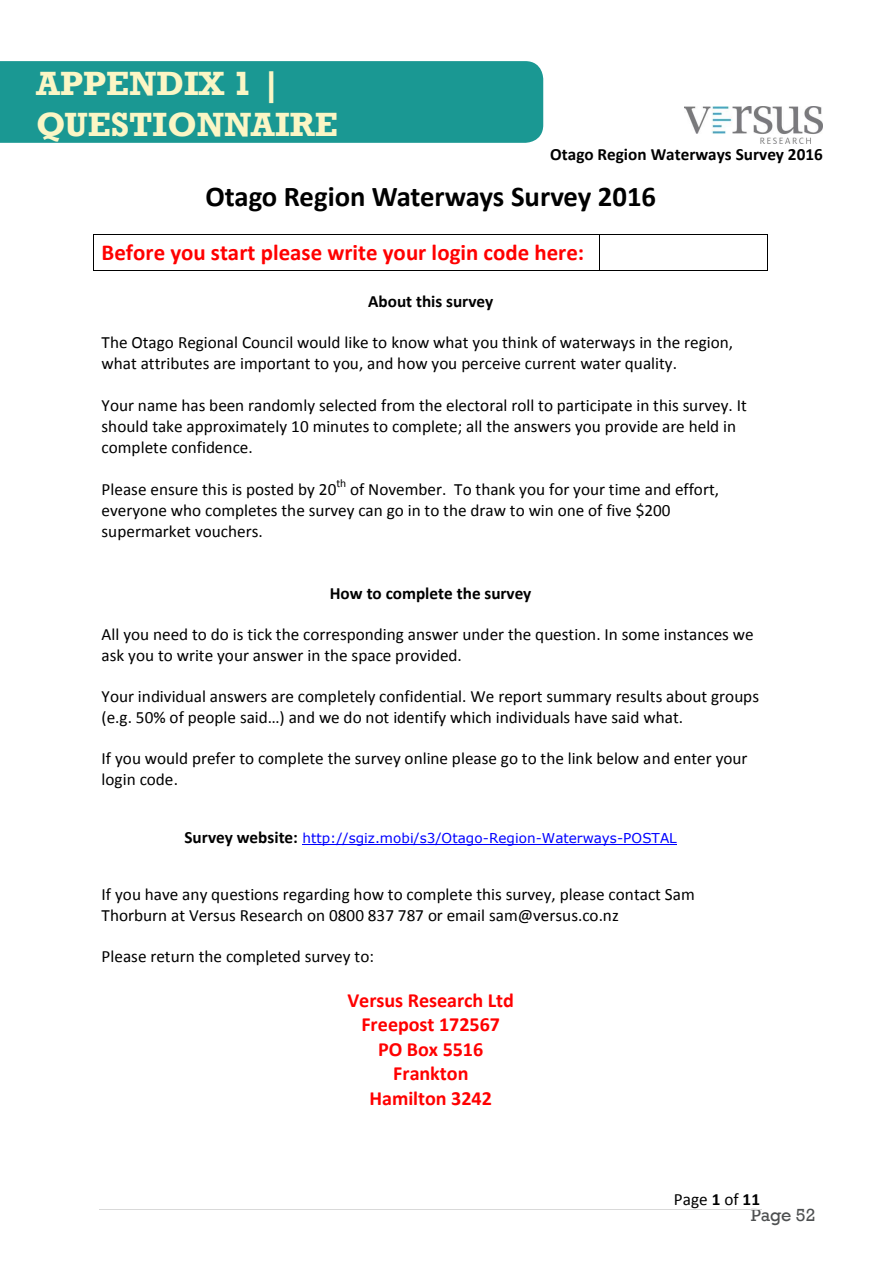
<style>
.page{position:relative;width:893px;height:1263px;background:#fff}
.page>*{position:absolute;margin:0;border:0;box-sizing:border-box;transform-origin:0 0}
.Section_headings{font:700 34.5px "Rockwell";color:#fbf6c5}
.t1{font:700 28.65px "Calibri";color:#000}
.t2{font:700 22.8px "Calibri";color:#f00}
.t3{font:700 20.1px/24.5px "Calibri";color:#f00;text-align:center}
.t4{font:18px "Rockwell";letter-spacing:-.01em;color:#4e5051}
.t5{font:17.25px/21px "Calibri";color:#000}
.t6{font:700 17.25px "Calibri";color:#000}
.t7{font:13.65px "Verdana";color:#00f}
.t8{font:11.55px "Calibri";color:#000}
.s1{font-family:"Calibri";font-weight:700;font-size:17.25px;color:#000}
.s2{font-weight:700}
</style>
<div class="page">
<hr style="left:100px;top:1209px;width:662px;height:1px;background:#d9d9d9">
<img style="left:685px;top:107px;width:137px;height:36px">
<hr style="left:94px;top:234px;width:505px;height:1px;background:#000">
<hr style="left:599px;top:234px;width:168px;height:1px;background:#000">
<hr style="left:94px;top:235px;width:1px;height:35px;background:#000">
<hr style="left:94px;top:270px;width:505px;height:1px;background:#000">
<hr style="left:599px;top:235px;width:1px;height:35px;background:#000">
<hr style="left:599px;top:270px;width:168px;height:1px;background:#000">
<hr style="left:767px;top:235px;width:1px;height:35px;background:#000">
<hr style="left:302px;top:844px;width:375px;height:1px;background:#00f">
<div style="left:0;top:61px;width:543px;height:82px;background:#1a9893"></div>
<p class="Section_headings" style="left:36px;top:62px;width:247px">APPENDIX 1 |</p>
<p class="Section_headings" style="left:36px;top:104px;width:303px">QUESTIONNAIRE</p>
<p class="t6" style="left:550px;top:143px;width:274px">Otago Region Waterways Survey 2016</p>
<p class="t1" style="left:205px;top:178px;width:452px">Otago Region Waterways Survey 2016</p>
<p class="t2" style="left:102px;top:238px;width:484px">Before you start please write your login code here:</p>
<p class="t6" style="left:368px;top:290px;width:127px">About this survey</p>
<p class="t5" style="left:102px;top:332px;width:633px">The Otago Regional Council would like to know what you think of waterways in the region, what attributes are important to you, and how you perceive current water quality.</p>
<p class="t5" style="left:102px;top:395px;width:647px">Your name has been randomly selected from the electoral roll to participate in this survey. It should take approximately 10 minutes to complete; all the answers you provide are held in complete confidence.</p>
<p class="t5" style="left:102px;top:479px;width:236px">Please ensure this is posted by 20</p>
<p class="t8" style="left:336px;top:476px;width:11px">th</p>
<p class="t5" style="left:102px;top:479px;width:619px;text-indent:248px">of November. To thank you for your time and effort, everyone who completes the survey can go in to the draw to win one of five $200 supermarket vouchers.</p>
<p class="t6" style="left:330px;top:582px;width:203px">How to complete the survey</p>
<p class="t5" style="left:102px;top:624px;width:654px">All you need to do is tick the corresponding answer under the question. In some instances we ask you to write your answer in the space provided.</p>
<p class="t5" style="left:102px;top:686px;width:659px">Your individual answers are completely confidential. We report summary results about groups (e.g. 50% of people said…) and we do not identify which individuals have said what.</p>
<p class="t5" style="left:102px;top:748px;width:647px">If you would prefer to complete the survey online please go to the link below and enter your login code.</p>
<p class="t7" style="left:184px;top:828px;width:494px"><span class="s1">Survey website:</span> http://sgiz.mobi/s3/Otago-Region-Waterways-POSTAL</p>
<p class="t5" style="left:102px;top:884px;width:595px">If you have any questions regarding how to complete this survey, please contact Sam<br>Thorburn at Versus Research on 0800 837 787 or email sam@versus.co.nz</p>
<p class="t5" style="left:102px;top:946px;width:274px">Please return the completed survey to:</p>
<p class="t3" style="left:347px;top:988px;width:168px">Versus Research Ltd<br>Freepost 172567<br>PO Box 5516<br>Frankton<br>Hamilton 3242</p>
<p class="t5" style="left:674px;top:1189px;width:88px">Page <span class="s2">1</span> of <span class="s2">11</span></p>
<p class="t4" style="left:751px;top:1205px;width:66px">Page 52</p>
</div>
